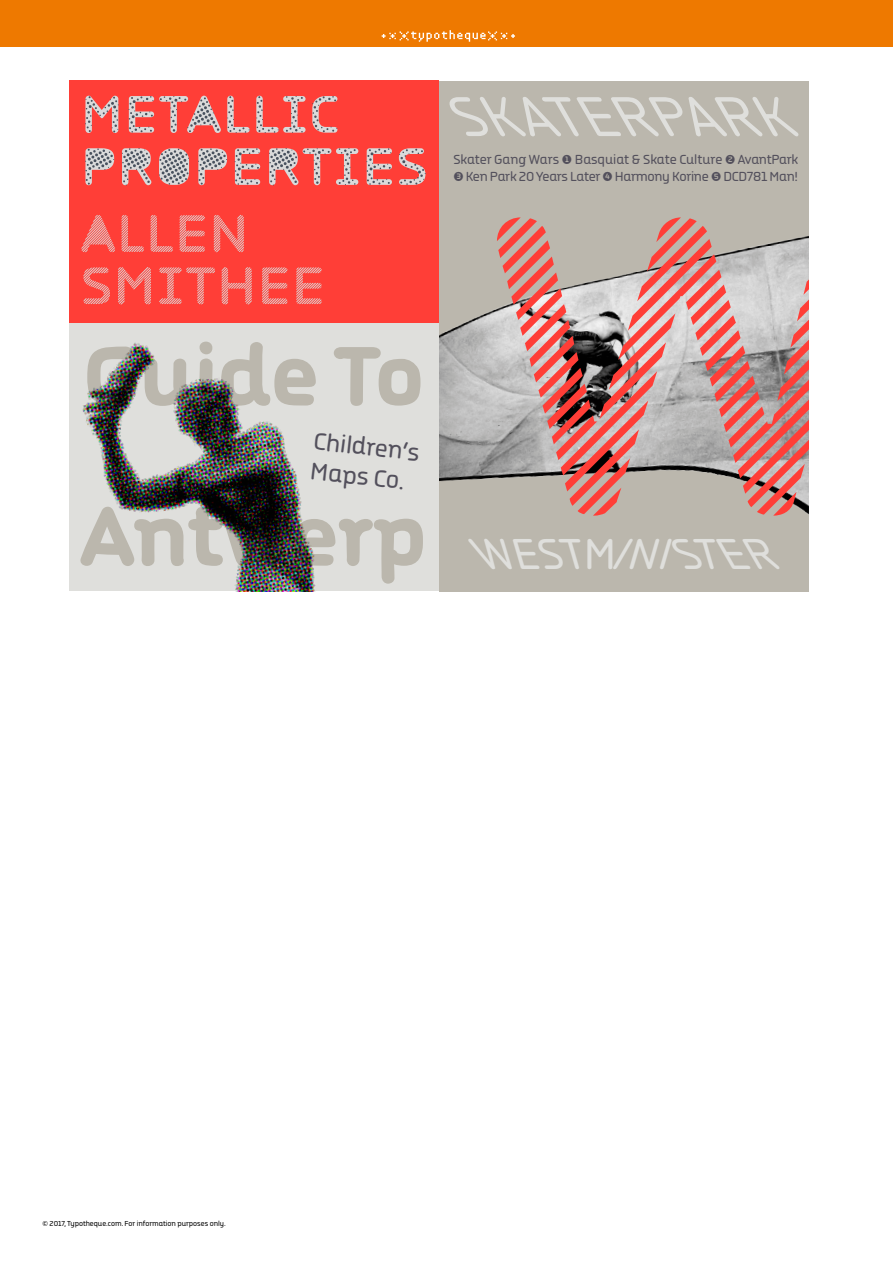
<style>
.page{position:relative;width:893px;height:1263px;background:#fff}
.page>*{position:absolute;margin:0;border:0;box-sizing:border-box;transform-origin:0 0}
.t1{font:465.75px "Pier Displ Std Bldb";color:#ff3e37}
.t2{font:87.15px/160.2px "Pier Hand Std Bld";color:#bbb7ad}
.t3{font:58.35px/52.2px "Pier Displ Std Bld D";color:#48515e}
.t4{font:58.35px/52.2px "Pier Displ Std Bldb";color:#dadada}
.t5{font:58.35px "Pier Wave Std Reg B";color:#dfdfdc}
.t6{font:45px "Pier Wave Std Reg C";color:#dfdfdc}
.t7{font:25.05px/30px "Pier Hand Std";color:#53505c}
.t8{font:13.65px/16.4px "Pier Std";letter-spacing:-.02em;color:#53505c}
.t9{font:7.5px "Pier Std";color:#000}
</style>
<div class="page">
<div style="left:0;top:0;width:893px;height:47px;background:#ee7900"></div>
<svg style="left:381px;top:30px;width:134px;height:12px"></svg>
<div style="left:439px;top:81px;width:370px;height:510px;background:#bbb7ad"></div>
<div style="left:69px;top:81px;width:370px;height:243px;background:#ff3e37"></div>
<img style="left:69px;top:324px;width:370px;height:267px">
<img style="left:439px;top:236px;width:370px;height:278px">
<h3 class="t3" style="left:80px;top:87px;width:349px">METALLIC<br>PROPERTIES</h3>
<h3 class="t5" style="left:453px;top:82px;width:339px">SKATERPARK</h3>
<p class="t8" style="left:453px;top:151px;width:346px">Skater Gang Wars ❶ Basquiat &amp; Skate Culture ❷ AvantPark<br>❸ Ken Park 20 Years Later ❹ Harmony Korine ❺ DCD781 Man!</p>
<h3 class="t4" style="left:80px;top:207px;width:247px">ALLEN<br>SMITHEE</h3>
<h2 class="t2" style="left:80px;top:297px;width:348px">Guide To<br>Antwerp</h2>
<h3 class="t7" style="left:315px;top:426px;width:108px;rotate:6deg">Children’s<br>Maps Co.</h3>
<h1 class="t1" style="left:482px;top:90px;width:401px">W</h1>
<h3 class="t6" style="left:474px;top:527px;width:302px">WESTMINISTER</h3>
<p class="t9" style="left:43px;top:1219px;width:185px">© 2017, Typotheque.com. For information purposes only.</p>
</div>
